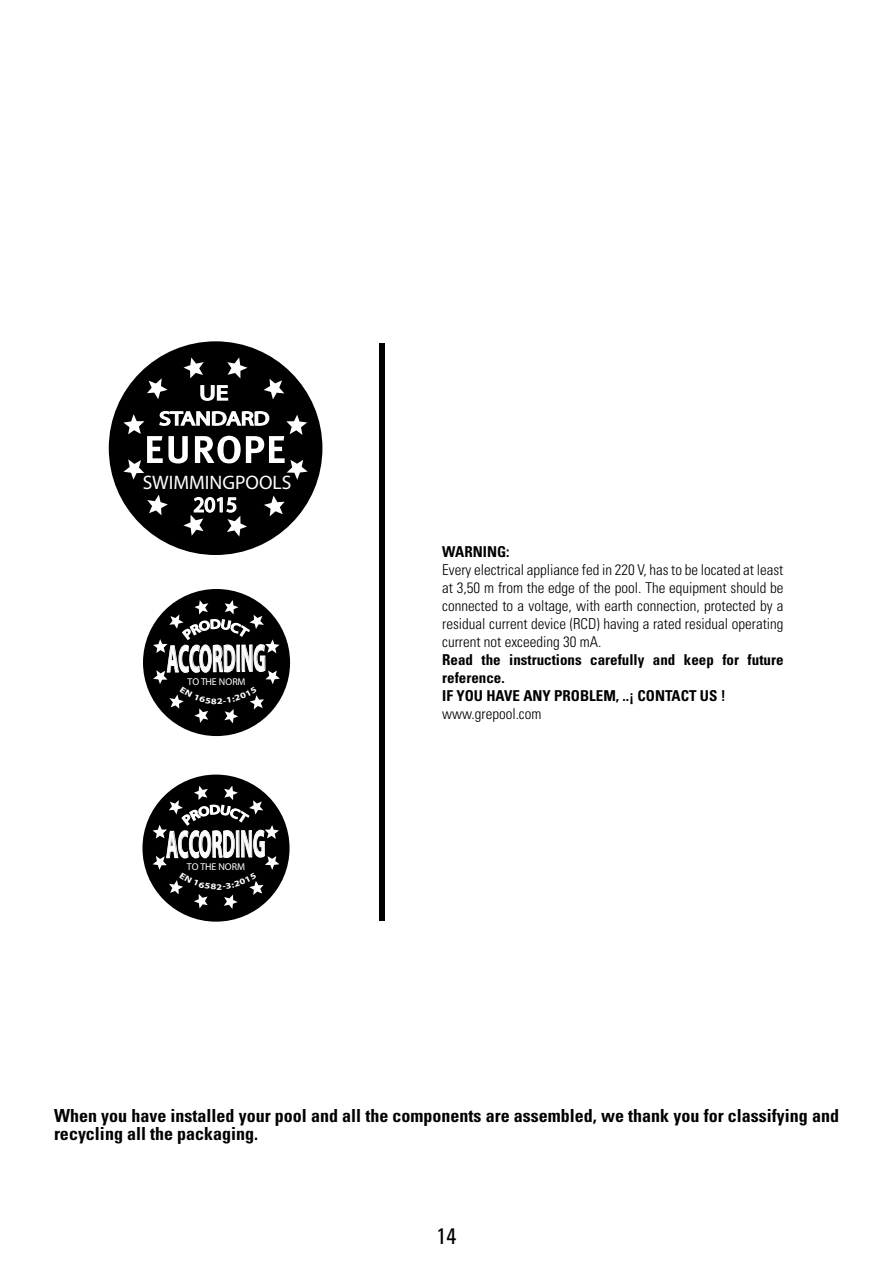
<style>
.page{position:relative;width:893px;height:1263px;background:#fff}
.page>*{position:absolute;margin:0;border:0;box-sizing:border-box;transform-origin:0 0}
.t1{font:700 38.55px "Myriad Pro";color:#fff;scale:.48 1}
.t2{font:condensed 22.5px "Univers";color:#000}
.t3{font:21.3px "Myriad Pro";color:#fff}
.t4{font:21px "Myriad Pro";color:#fff;scale:1.21 1}
.t5{font:19.5px "Myriad Pro";color:#fff}
.t6{font:19.5px "Myriad Pro";color:#fff;scale:1.21 1}
.t7{font:700 condensed 18px/18px "Univers";color:#000}
.t8{font:300 condensed 15px/18px "Univers";color:#000;text-align:justify}
.t9{font:700 condensed 15px/18px "Univers";color:#000}
.t10{font:9.9px "Myriad Pro";color:#fff}
</style>
<div class="page">
<div style="left:109px;top:341px;width:213px;height:214px;background:#000;border-radius:50%"></div>
<svg style="left:147px;top:495px;width:21px;height:20px"></svg>
<svg style="left:264px;top:496px;width:21px;height:20px"></svg>
<svg style="left:183px;top:497px;width:64px;height:40px"></svg>
<svg style="left:123px;top:357px;width:185px;height:123px"></svg>
<div style="left:143px;top:589px;width:147px;height:147px;background:#000;border-radius:50%"></div>
<div style="left:142px;top:774px;width:148px;height:148px;background:#000;border-radius:50%"></div>
<div style="left:380px;top:343px;width:5px;height:577px;background:#000"></div>
<svg style="left:153px;top:600px;width:127px;height:123px"></svg>
<svg style="left:153px;top:786px;width:126px;height:123px"></svg>
<h3 class="t4" style="left:199px;top:380px;width:25px">UE</h3>
<h3 class="t6" style="left:159px;top:406px;width:93px">STANDARD</h3>
<h3 class="t5" style="left:143px;top:470px;width:150px">SWIMMINGPOOLS</h3>
<h3 class="t3" style="left:193px;top:491px;width:45px">2015</h3>
<h1 class="t1" style="left:166px;top:634px;width:208px;rotate:-1deg">ACCORDING</h1>
<p class="t10" style="left:187px;top:675px;width:60px">TO THE NORM</p>
<h1 class="t1" style="left:166px;top:820px;width:208px;rotate:-1deg">ACCORDING</h1>
<p class="t10" style="left:187px;top:861px;width:60px">TO THE NORM</p>
<p class="t9" style="left:442px;top:542px;width:69px">WARNING:</p>
<p class="t8" style="left:442px;top:560px;width:343px">Every electrical appliance fed in 220 V, has to be located at least at 3,50 m from the edge of the pool. The equipment should be connected to a voltage, with earth connection, protected by a residual current device (RCD) having a rated residual operating current not exceeding 30 mA.</p>
<p class="t9" style="left:442px;top:650px;width:343px">Read the instructions carefully and keep for future reference.<br>IF YOU HAVE ANY PROBLEM, ..¡ CONTACT US !</p>
<p class="t8" style="left:442px;top:704px;width:101px">www.grepool.com</p>
<p class="t7" style="left:54px;top:1106px;width:786px">When you have installed your pool and all the components are assembled, we thank you for classifying and recycling all the packaging.</p>
<h2 class="t2" style="left:436px;top:1221px;width:21px">14</h2>
</div>
